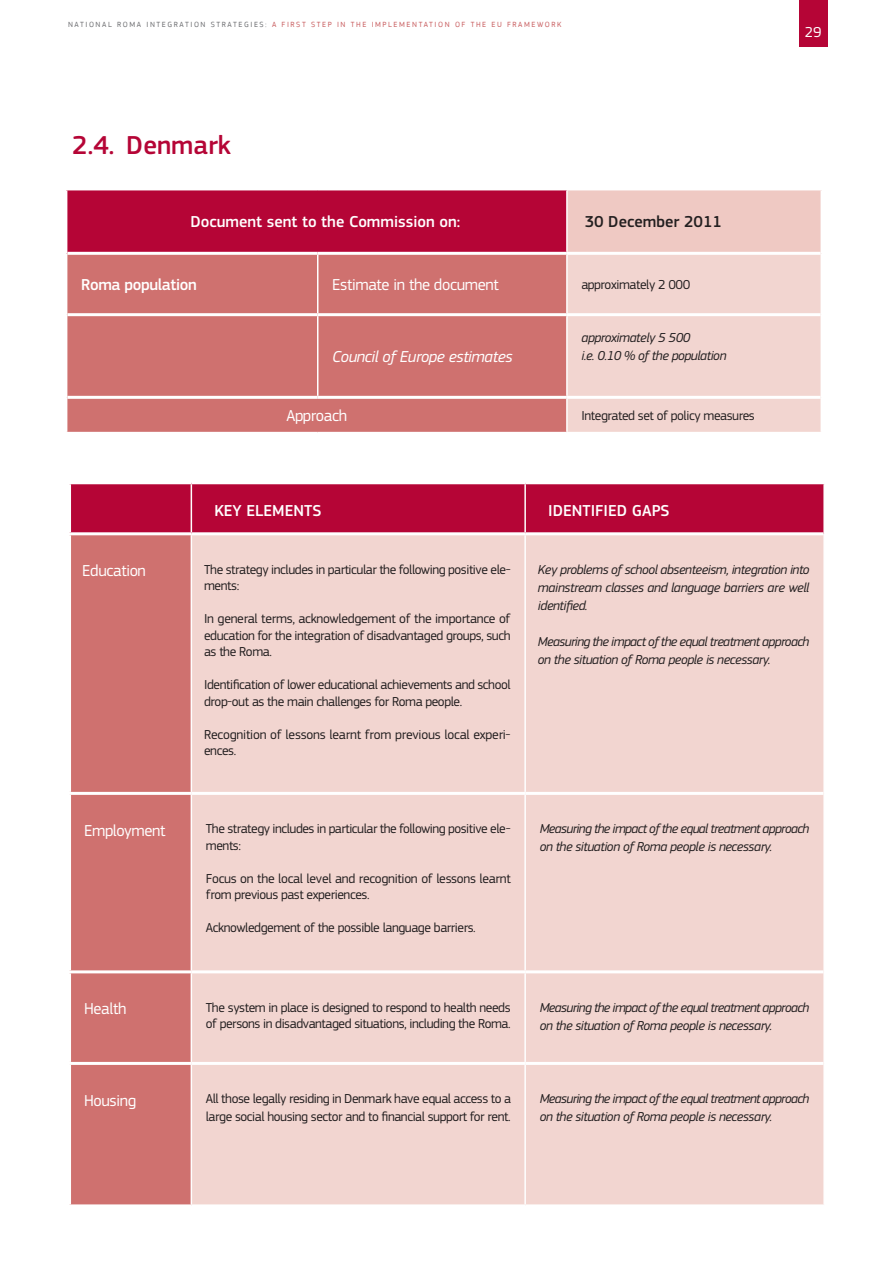
<style>
.page{position:relative;width:893px;height:1263px;background:#fff}
.page>*{position:absolute;margin:0;border:0;box-sizing:border-box;transform-origin:0 0}
.LEVEL2-title{font:500 27px "EC Square Sans Pro";color:#b50536}
.body_table{font:16.5px "EC Square Sans Pro";letter-spacing:-.02em;color:#fff}
.headings_table{font:500 16.5px "EC Square Sans Pro";color:#fff}
.body_table-2{font:italic 16.5px "EC Square Sans Pro";letter-spacing:-.02em;color:#fff}
.headings_table-2{font:500 16.5px "EC Square Sans Pro";color:#231f20}
.body_table-3{font:500 16.5px "EC Square Sans Pro";letter-spacing:-.02em;color:#fff}
.t1{font:15px "EC Square Sans Pro";color:#fff}
.body_table_3{font:13.5px/16.5px "EC Square Sans Pro";letter-spacing:-.03em;color:#231f20}
.body_table_italic{font:italic 13.5px/18px "EC Square Sans Pro";letter-spacing:-.03em;color:#231f20}
.t2{font:7.8px "PF Square Sans Pro";letter-spacing:.2em;color:#c85c5e}
.s1{color:#6c6d70}
</style>
<div class="page">
<div style="left:799px;top:0;width:28px;height:47px;background:#b50536"></div>
<div style="left:67px;top:190px;width:500px;height:63px;background:#b50536"></div>
<div style="left:567px;top:190px;width:254px;height:63px;background:#efc9c3"></div>
<div style="left:67px;top:255px;width:499px;height:177px;background:#cf716f"></div>
<div style="left:568px;top:255px;width:253px;height:177px;background:#f2d5d0"></div>
<hr style="left:566px;top:190px;width:2px;height:62px;background:#fff">
<hr style="left:317px;top:255px;width:1px;height:58px;background:#fff">
<hr style="left:317px;top:316px;width:1px;height:80px;background:#fff">
<hr style="left:67px;top:252px;width:251px;height:3px;background:#fff">
<hr style="left:318px;top:252px;width:249px;height:3px;background:#fff">
<hr style="left:567px;top:252px;width:254px;height:3px;background:#fff">
<hr style="left:67px;top:313px;width:251px;height:3px;background:#fff">
<hr style="left:318px;top:313px;width:249px;height:3px;background:#fff">
<hr style="left:567px;top:313px;width:254px;height:3px;background:#fff">
<hr style="left:67px;top:396px;width:251px;height:3px;background:#fff">
<hr style="left:318px;top:396px;width:249px;height:3px;background:#fff">
<hr style="left:567px;top:396px;width:254px;height:3px;background:#fff">
<div style="left:71px;top:484px;width:752px;height:48px;background:#b50536"></div>
<div style="left:71px;top:535px;width:120px;height:669px;background:#cf716f"></div>
<div style="left:192px;top:535px;width:631px;height:669px;background:#f2d5d0"></div>
<hr style="left:191px;top:484px;width:1px;height:48px;background:#fff">
<hr style="left:524px;top:484px;width:2px;height:48px;background:#fff">
<hr style="left:524px;top:535px;width:2px;height:257px;background:#fff">
<hr style="left:524px;top:795px;width:2px;height:175px;background:#fff">
<hr style="left:524px;top:973px;width:2px;height:89px;background:#fff">
<hr style="left:524px;top:1065px;width:2px;height:139px;background:#fff">
<hr style="left:68px;top:792px;width:123px;height:3px;background:#fff">
<hr style="left:191px;top:792px;width:334px;height:3px;background:#fff">
<hr style="left:525px;top:792px;width:298px;height:3px;background:#fff">
<hr style="left:68px;top:970px;width:123px;height:3px;background:#fff">
<hr style="left:191px;top:970px;width:334px;height:3px;background:#fff">
<hr style="left:525px;top:970px;width:298px;height:3px;background:#fff">
<hr style="left:68px;top:1062px;width:123px;height:3px;background:#fff">
<hr style="left:191px;top:1062px;width:334px;height:3px;background:#fff">
<hr style="left:525px;top:1062px;width:298px;height:3px;background:#fff">
<p class="t2" style="left:68px;top:20px;width:495px"><span class="s1">NATIONAL ROMA INTEGRATION STRATEGIES:</span> A FIRST STEP IN THE IMPLEMENTATION OF THE EU FRAMEWORK</p>
<p class="LEVEL2-title" style="left:72px;top:130px;width:160px">2.4. Denmark</p>
<p class="headings_table" style="left:190px;top:212px;width:271px">Document sent to the Commission on:</p>
<p class="headings_table-2" style="left:585px;top:212px;width:139px">30 December 2011</p>
<p class="body_table-3" style="left:81px;top:275px;width:117px">Roma population</p>
<p class="body_table" style="left:332px;top:275px;width:168px">Estimate in the document</p>
<p class="body_table_3" style="left:581px;top:276px;width:110px">approximately 2 000</p>
<p class="body_table-2" style="left:332px;top:347px;width:182px">Council of Europe estimates</p>
<p class="body_table_italic" style="left:581px;top:328px;width:110px">approximately 5 500</p>
<p class="body_table_italic" style="left:581px;top:346px;width:147px">i.e. 0.10 % of the population</p>
<p class="body_table" style="left:286px;top:406px;width:62px">Approach</p>
<p class="body_table_3" style="left:581px;top:407px;width:175px">Integrated set of policy measures</p>
<p class="headings_table" style="left:214px;top:501px;width:109px">KEY ELEMENTS</p>
<p class="headings_table" style="left:548px;top:501px;width:123px">IDENTIFIED GAPS</p>
<p class="t1" style="left:805px;top:23px;width:18px">29</p>
<p class="body_table" style="left:82px;top:561px;width:65px">Education</p>
<p class="body_table_3" style="left:204px;top:561px;width:308px">The strategy includes in particular the following positive ele&shy;ments:</p>
<p class="body_table_3" style="left:204px;top:611px;width:308px;text-align:justify">In general terms, acknowledgement of the importance of education for the integration of disadvantaged groups, such as the Roma.</p>
<p class="body_table_3" style="left:204px;top:677px;width:308px">Identification of lower educational achievements and school drop-out as the main challenges for Roma people.</p>
<p class="body_table_3" style="left:204px;top:726px;width:308px">Recognition of lessons learnt from previous local experi&shy;ences.</p>
<p class="body_table_italic" style="left:538px;top:560px;width:273px;text-align:justify">Key problems of school absenteeism, integration into mainstream classes and language barriers are well identified.</p>
<p class="body_table_italic" style="left:538px;top:632px;width:273px">Measuring the impact of the equal treatment approach on the situation of Roma people is necessary.</p>
<p class="body_table" style="left:84px;top:820px;width:83px">Employment</p>
<p class="body_table_3" style="left:206px;top:821px;width:306px">The strategy includes in particular the following positive ele&shy;ments:</p>
<p class="body_table_3" style="left:206px;top:870px;width:306px">Focus on the local level and recognition of lessons learnt from previous past experiences.</p>
<p class="body_table_3" style="left:206px;top:920px;width:270px">Acknowledgement of the possible language barriers.</p>
<p class="body_table_italic" style="left:540px;top:820px;width:271px">Measuring the impact of the equal treatment approach on the situation of Roma people is necessary.</p>
<p class="body_table" style="left:84px;top:999px;width:44px">Health</p>
<p class="body_table_3" style="left:206px;top:999px;width:306px">The system in place is designed to respond to health needs of persons in disadvantaged situations, including the Roma.</p>
<p class="body_table_italic" style="left:540px;top:998px;width:271px">Measuring the impact of the equal treatment approach on the situation of Roma people is necessary.</p>
<p class="body_table" style="left:84px;top:1090px;width:54px">Housing</p>
<p class="body_table_3" style="left:206px;top:1090px;width:307px;line-height:18px">All those legally residing in Denmark have equal access to a large social housing sector and to financial support for rent.</p>
<p class="body_table_italic" style="left:540px;top:1090px;width:271px">Measuring the impact of the equal treatment approach on the situation of Roma people is necessary.</p>
</div>
